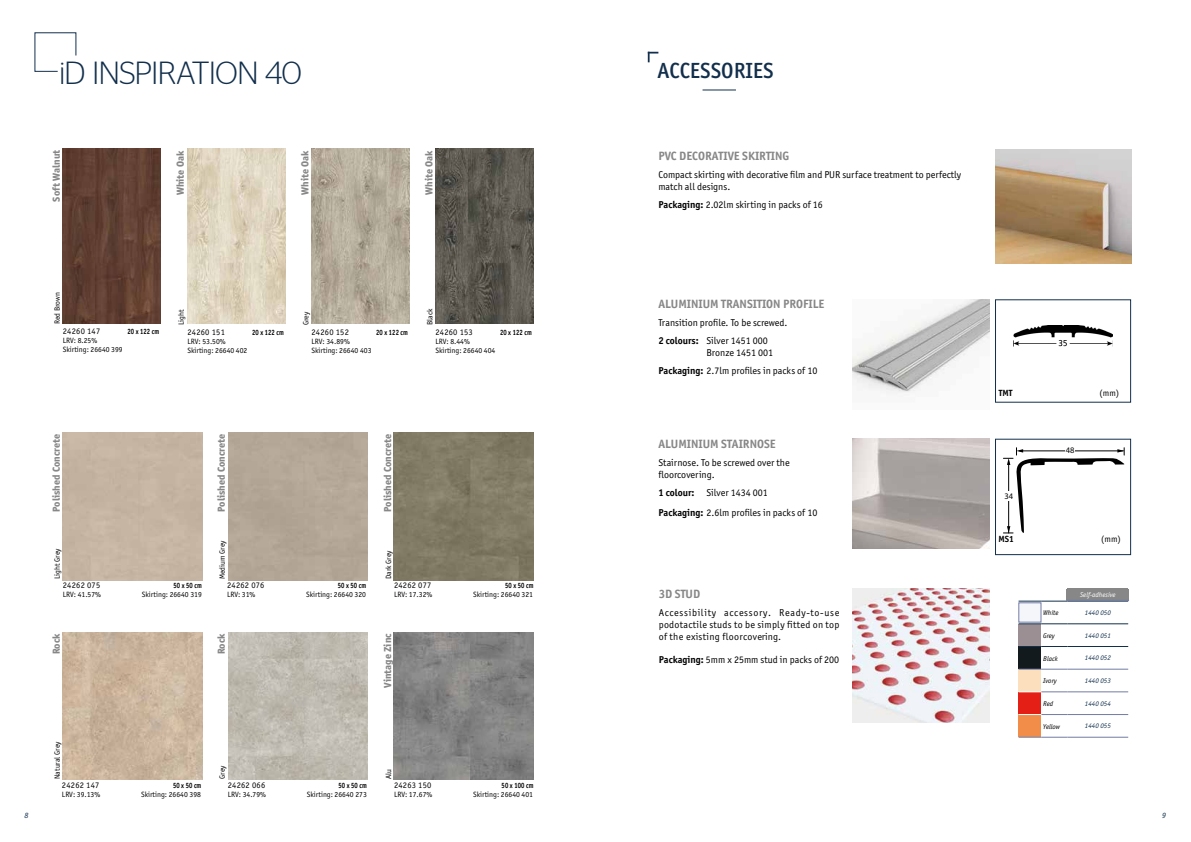
<style>
.page{position:relative;width:1191px;height:842px;background:#fff}
.page>*{position:absolute;margin:0;border:0;box-sizing:border-box;transform-origin:0 0}
.t1{font:300 32px "Stag Sans";letter-spacing:-.03em;color:#122f4c}
.t2{font:500 22px "Officina Sans ITC Pro";color:#122f4c}
.t3{font:700 12.1px "Officina Sans ITC Pro";color:#878787}
.t4{font:800 10.2px "Officina Sans ITC Pro";color:#878787}
.t5{font:10px/12px "Officina Sans ITC Pro";color:#000}
.t6{font:9px "Officina Sans ITC Pro";color:#000}
.t7{font:700 9px "Officina Sans ITC Pro";color:#000}
.t8{font:8.5px "Officina Sans ITC Pro";letter-spacing:.025em;color:#000}
.t9{font:8.5px "Myriad Pro";color:#000}
.t10{font:italic 8px "Officina Sans ITC Pro";color:#122f4c}
.t11{font:7.7px/9px "Officina Sans ITC Pro";color:#000}
.t12{font:700 7.7px "Officina Sans ITC Pro";letter-spacing:.025em;color:#000;scale:.8 1}
.t13{font:italic 7px "Officina Sans ITC Pro";color:#122f4c}
.t14{font:italic 7px "Officina Sans ITC Pro";color:#000}
.t15{font:italic 7px "Officina Sans ITC Pro";color:#fff}
.s1{font-weight:700}
</style>
<div class="page">
<svg style="left:35px;top:32px;width:41px;height:40px"></svg>
<svg style="left:648px;top:52px;width:10px;height:10px"></svg>
<img style="left:63px;top:632px;width:139px;height:148px">
<img style="left:228px;top:632px;width:139px;height:148px">
<img style="left:393px;top:433px;width:140px;height:147px">
<img style="left:393px;top:632px;width:140px;height:148px">
<hr style="left:702px;top:90px;width:34px;height:1px;background:#122f4c">
<img style="left:995px;top:150px;width:136px;height:113px">
<img style="left:853px;top:300px;width:136px;height:94px">
<img style="left:853px;top:439px;width:136px;height:109px">
<img style="left:1013px;top:325px;width:100px;height:22px">
<svg style="left:1003px;top:448px;width:122px;height:86px"></svg>
<div style="left:1001px;top:491px;width:15px;height:10px;background:#fff"></div>
<div style="left:1065px;top:443px;width:10px;height:11px;background:#fff"></div>
<div style="left:995px;top:439px;width:135px;height:116px;border:1px solid #122f4c"></div>
<img style="left:853px;top:589px;width:136px;height:133px">
<svg style="left:1018px;top:600px;width:110px;height:138px"></svg>
<hr style="left:1067px;top:669px;width:61px;height:1px;background:#727ca4">
<div style="left:1066px;top:589px;width:63px;height:11px;background:#878787"></div>
<hr style="left:1066px;top:600px;width:63px;height:1px;background:#727ca4">
<div style="left:1018px;top:602px;width:23px;height:20px;background:#f5f6f9;border:1px solid #727ca4"></div>
<img style="left:62px;top:148px;width:99px;height:176px">
<img style="left:187px;top:148px;width:98px;height:176px">
<img style="left:311px;top:148px;width:98px;height:176px">
<img style="left:435px;top:148px;width:98px;height:176px">
<h1 class="t1" style="left:59px;top:56px;width:244px">iD INSPIRATION 40</h1>
<p class="t4" style="left:50px;top:202px;width:53px;rotate:-90deg">Soft Walnut</p>
<p class="t4" style="left:174px;top:195px;width:46px;rotate:-90deg">White Oak</p>
<p class="t4" style="left:298px;top:195px;width:46px;rotate:-90deg">White Oak</p>
<p class="t4" style="left:422px;top:195px;width:46px;rotate:-90deg">White Oak</p>
<p class="t11" style="left:53px;top:324px;width:34px;rotate:-90deg">Red Brown</p>
<p class="t8" style="left:63px;top:326px;width:39px">24260 147</p>
<p class="t12" style="left:127px;top:327px;width:41px">20 x 122 cm</p>
<p class="t11" style="left:63px;top:336px;width:61px">LRV: 8.25%<br>Skirting: 26640 399</p>
<p class="t11" style="left:177px;top:325px;width:17px;rotate:-90deg">Light</p>
<p class="t8" style="left:187px;top:327px;width:39px">24260 151</p>
<p class="t12" style="left:252px;top:328px;width:41px">20 x 122 cm</p>
<p class="t11" style="left:187px;top:337px;width:61px">LRV: 53.50%<br>Skirting: 26640 402</p>
<p class="t11" style="left:301px;top:325px;width:15px;rotate:-90deg">Grey</p>
<p class="t8" style="left:311px;top:327px;width:39px">24260 152</p>
<p class="t12" style="left:376px;top:328px;width:41px">20 x 122 cm</p>
<p class="t11" style="left:311px;top:337px;width:61px">LRV: 34.89%<br>Skirting: 26640 403</p>
<p class="t11" style="left:425px;top:325px;width:18px;rotate:-90deg">Black</p>
<p class="t8" style="left:435px;top:327px;width:39px">24260 153</p>
<p class="t12" style="left:500px;top:328px;width:41px">20 x 122 cm</p>
<p class="t11" style="left:435px;top:337px;width:61px">LRV: 8.44%<br>Skirting: 26640 404</p>
<p class="t4" style="left:50px;top:512px;width:80px;rotate:-90deg">Polished Concrete</p>
<p class="t11" style="left:53px;top:579px;width:32px;rotate:-90deg">Light Grey</p>
<p class="t4" style="left:215px;top:512px;width:80px;rotate:-90deg">Polished Concrete</p>
<p class="t11" style="left:218px;top:579px;width:40px;rotate:-90deg">Medium Grey</p>
<p class="t4" style="left:381px;top:512px;width:80px;rotate:-90deg">Polished Concrete</p>
<p class="t11" style="left:384px;top:579px;width:30px;rotate:-90deg">Dark Grey</p>
<p class="t8" style="left:63px;top:580px;width:39px">24262 075</p>
<p class="t12" style="left:173px;top:581px;width:37px">50 x 50 cm</p>
<p class="t11" style="left:63px;top:590px;width:40px">LRV: 41.57%</p>
<p class="t11" style="left:142px;top:590px;width:61px">Skirting: 26640 319</p>
<p class="t4" style="left:50px;top:654px;width:22px;rotate:-90deg">Rock</p>
<p class="t8" style="left:227px;top:580px;width:39px">24262 076</p>
<p class="t12" style="left:338px;top:581px;width:37px">50 x 50 cm</p>
<p class="t11" style="left:227px;top:590px;width:30px">LRV: 31%</p>
<p class="t11" style="left:306px;top:590px;width:61px">Skirting: 26640 320</p>
<p class="t4" style="left:215px;top:654px;width:22px;rotate:-90deg">Rock</p>
<p class="t8" style="left:394px;top:580px;width:39px">24262 077</p>
<p class="t12" style="left:505px;top:581px;width:37px">50 x 50 cm</p>
<p class="t11" style="left:394px;top:590px;width:40px">LRV: 17.32%</p>
<p class="t11" style="left:473px;top:590px;width:61px">Skirting: 26640 321</p>
<p class="t4" style="left:381px;top:688px;width:56px;rotate:-90deg">Vintage Zinc</p>
<p class="t11" style="left:53px;top:779px;width:39px;rotate:-90deg">Natural Grey</p>
<p class="t8" style="left:62px;top:780px;width:39px">24262 147</p>
<p class="t12" style="left:173px;top:781px;width:37px">50 x 50 cm</p>
<p class="t11" style="left:62px;top:790px;width:40px">LRV: 39.13%</p>
<p class="t11" style="left:141px;top:790px;width:61px">Skirting: 26640 398</p>
<p class="t11" style="left:218px;top:779px;width:15px;rotate:-90deg">Grey</p>
<p class="t8" style="left:228px;top:780px;width:39px">24262 066</p>
<p class="t12" style="left:338px;top:781px;width:37px">50 x 50 cm</p>
<p class="t11" style="left:228px;top:790px;width:40px">LRV: 34.79%</p>
<p class="t11" style="left:307px;top:790px;width:61px">Skirting: 26640 273</p>
<p class="t11" style="left:384px;top:779px;width:12px;rotate:-90deg">Alu</p>
<p class="t8" style="left:394px;top:780px;width:39px">24263 150</p>
<p class="t12" style="left:501px;top:781px;width:41px">50 x 100 cm</p>
<p class="t11" style="left:394px;top:790px;width:40px">LRV: 17.67%</p>
<p class="t11" style="left:473px;top:790px;width:61px">Skirting: 26640 401</p>
<h2 class="t2" style="left:657px;top:57px;width:118px">ACCESSORIES</h2>
<p class="t3" style="left:658px;top:149px;width:132px">PVC DECORATIVE SKIRTING</p>
<p class="t5" style="left:658px;top:169px;width:304px">Compact skirting with decorative film and PUR surface treatment to perfectly match all designs.</p>
<p class="t5" style="left:658px;top:199px;width:166px"><span class="s1">Packaging:</span> 2.02lm skirting in packs of 16</p>
<p class="t3" style="left:658px;top:296px;width:167px">ALUMINIUM TRANSITION PROFILE</p>
<p class="t5" style="left:658px;top:314px;width:130px;line-height:17.7px">Transition profile. To be screwed.<br><span class="s1">2 colours:</span> Silver 1451 000</p>
<p class="t5" style="left:658px;top:344px;width:160px;line-height:17.7px;text-align:center">Bronze 1451 001<br><span class="s1">Packaging:</span> 2.7lm profiles in packs of 10</p>
<p class="t7" style="left:998px;top:387px;width:15px">TMT</p>
<p class="t6" style="left:1099px;top:387px;width:21px">(mm)</p>
<p class="t3" style="left:658px;top:436px;width:119px">ALUMINIUM STAIRNOSE</p>
<p class="t5" style="left:658px;top:456px;width:133px">Stairnose. To be screwed over the floorcovering.</p>
<p class="t5" style="left:658px;top:482px;width:160px;line-height:20.5px"><span class="s1">1 colour:</span> Silver 1434 001<br><span class="s1">Packaging:</span> 2.6lm profiles in packs of 10</p>
<p class="t9" style="left:1004px;top:491px;width:10px">34</p>
<p class="t9" style="left:1065px;top:444px;width:10px">48</p>
<p class="t3" style="left:658px;top:586px;width:43px">3D STUD</p>
<p class="t5" style="left:658px;top:606px;width:182px;text-align:justify">Accessibility accessory. Ready-to-use podotactile studs to be simply fitted on top of the existing floorcovering.</p>
<p class="t5" style="left:658px;top:654px;width:182px"><span class="s1">Packaging:</span> 5mm x 25mm stud in packs of 200</p>
<p class="t7" style="left:998px;top:533px;width:17px">MS1</p>
<p class="t6" style="left:1101px;top:534px;width:21px">(mm)</p>
<p class="t15" style="left:1080px;top:591px;width:37px">Self-adhesive</p>
<p class="t14" style="left:1043px;top:609px;width:17px">White</p>
<p class="t13" style="left:1084px;top:609px;width:27px">1440 050</p>
<p class="t14" style="left:1043px;top:632px;width:13px">Grey</p>
<p class="t13" style="left:1084px;top:631px;width:27px">1440 051</p>
<p class="t14" style="left:1043px;top:654px;width:16px">Black</p>
<p class="t13" style="left:1084px;top:654px;width:27px">1440 052</p>
<p class="t14" style="left:1043px;top:677px;width:15px">Ivory</p>
<p class="t13" style="left:1084px;top:677px;width:27px">1440 053</p>
<p class="t14" style="left:1043px;top:700px;width:11px">Red</p>
<p class="t13" style="left:1084px;top:699px;width:27px">1440 054</p>
<p class="t14" style="left:1043px;top:722px;width:18px">Yellow</p>
<p class="t13" style="left:1084px;top:722px;width:27px">1440 055</p>
<p class="t10" style="left:24px;top:811px;width:5px">8</p>
<p class="t10" style="left:1162px;top:811px;width:5px">9</p>
</div>
